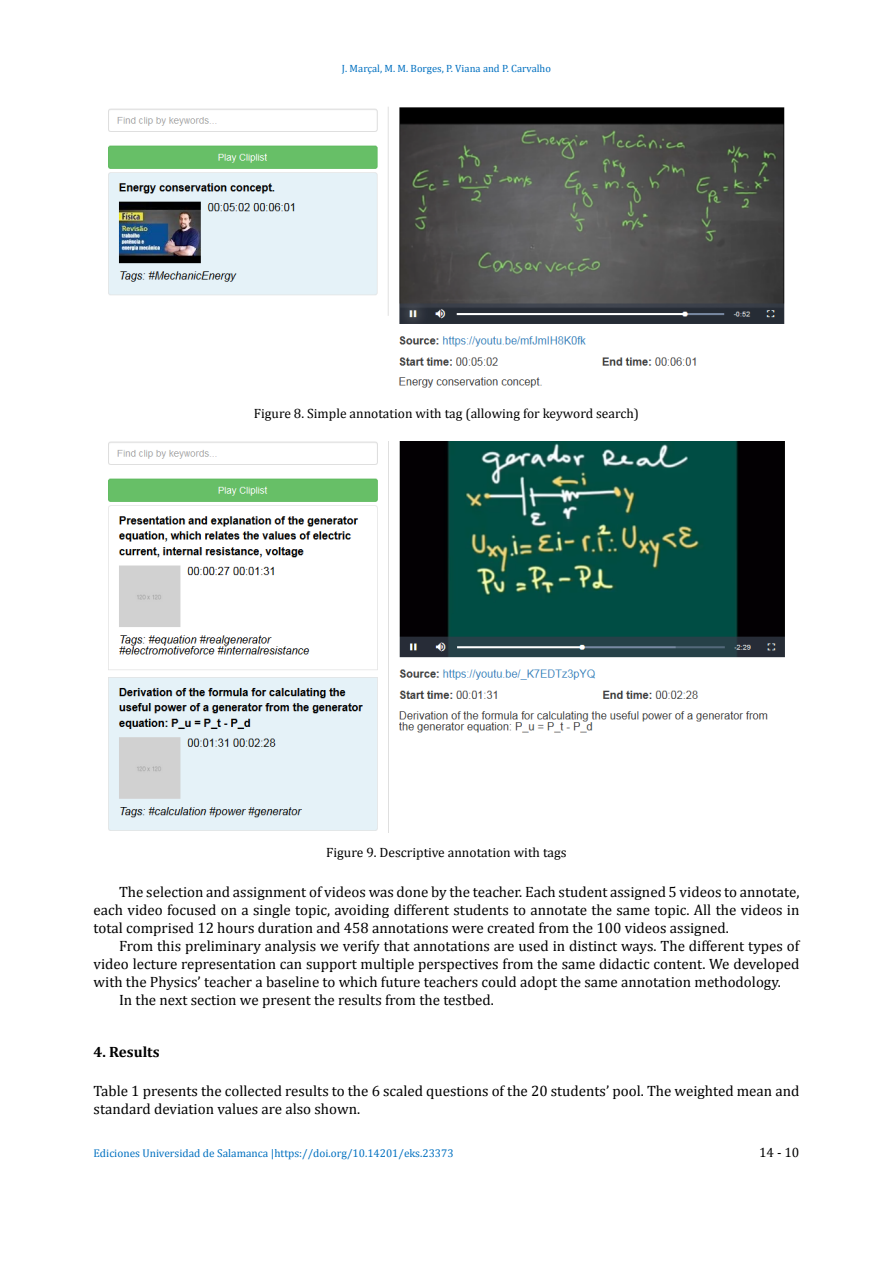
<style>
.page{position:relative;width:893px;height:1263px;background:#fff}
.page>*{position:absolute;margin:0;border:0;box-sizing:border-box;transform-origin:0 0}
.Body{font:15px/18.1px "Cambria";color:#000;text-align:justify}
.Body-inicio{font:15px/17.9px "Cambria";color:#000}
._1{font:700 15px "Cambria";color:#000}
.Pie-tabla{font:13.5px "Cambria";color:#000}
.t1{font:11.25px "Cambria";color:#0070c0}
.t2{font:10.5px "Cambria";color:#0070c0}
</style>
<div class="page">
<img style="left:108px;top:107px;width:677px;height:281px">
<img style="left:108px;top:442px;width:677px;height:390px">
<p class="t2" style="left:342px;top:62px;width:211px">J. Marçal, M. M. Borges, P. Viana and P. Carvalho</p>
<p class="Pie-tabla" style="left:254px;top:405px;width:387px">Figure 8. Simple annotation with tag (allowing for keyword search)</p>
<p class="Pie-tabla" style="left:326px;top:844px;width:242px">Figure 9. Descriptive annotation with tags</p>
<p class="Body" style="left:94px;top:882px;width:707px;text-indent:26px">The selection and assignment of videos was done by the teacher. Each student assigned 5 videos to annotate, each video focused on a single topic, avoiding different students to annotate the same topic. All the videos in total comprised 12 hours duration and 458 annotations were created from the 100 videos assigned.</p>
<p class="Body" style="left:94px;top:937px;width:707px;text-indent:26px">From this preliminary analysis we verify that annotations are used in distinct ways. The different types of video lecture representation can support multiple perspectives from the same didactic content. We developed with the Physics’ teacher a baseline to which future teachers could adopt the same annotation methodology.</p>
<p class="Body" style="left:119px;top:991px;width:376px">In the next section we present the results from the testbed.</p>
<p class="_1" style="left:94px;top:1043px;width:68px">4. Results</p>
<p class="Body-inicio" style="left:94px;top:1082px;width:707px">Table 1 presents the collected results to the 6 scaled questions of the 20 students’ pool. The weighted mean and standard deviation values are also shown.</p>
<p class="t1" style="left:94px;top:1146px;width:362px">Ediciones Universidad de Salamanca |https://doi.org/10.14201/eks.23373</p>
<p class="Pie-tabla" style="left:759px;top:1143px;width:42px">14 - 10</p>
</div>
